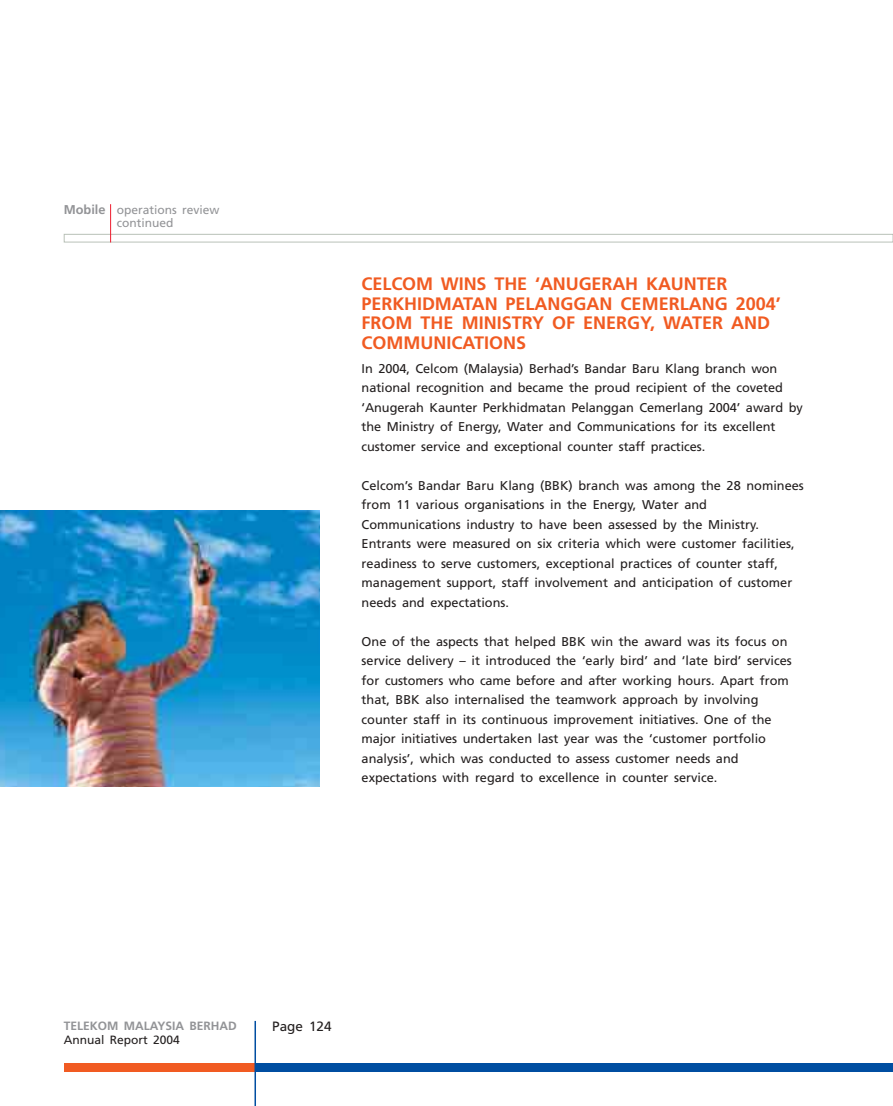
<style>
.page{position:relative;width:893px;height:1106px;background:#fff}
.page>*{position:absolute;margin:0;border:0;box-sizing:border-box;transform-origin:0 0}
.t1{font:700 18px/19.5px "Frutiger";color:#f15b22}
.t2{font:13.5px "Frutiger";color:#231f1f}
.t3{font:12.75px/19.5px "Frutiger";color:#231f1f}
.t4{font:12px/13.5px "Frutiger";color:#939497;text-align:center}
.t5{font:700 12px "Frutiger";color:#939497}
.t6{font:12px "Frutiger";color:#231f1f}
.s1{font-weight:700;font-size:12.75px}
</style>
<div class="page">
<div style="left:64px;top:1063px;width:191px;height:8px;background:#f15b22"></div>
<div style="left:255px;top:1063px;width:637px;height:8px;background:#004ea1"></div>
<hr style="left:254px;top:1020px;width:2px;height:86px;background:#004ea1">
<div style="left:64px;top:234px;width:828px;height:8px;border:1px solid #b9c1b8"></div>
<img style="left:0;top:510px;width:319px;height:277px">
<hr style="left:110px;top:204px;width:1px;height:38px;background:#ee1b2e">
<p class="t4" style="left:64px;top:204px;width:157px"><span class="s1">Mobile</span> operations review continued</p>
<h1 class="t1" style="left:361px;top:275px;width:420px">CELCOM WINS THE ‘ANUGERAH KAUNTER<br>PERKHIDMATAN PELANGGAN CEMERLANG 2004’<br>FROM THE MINISTRY OF ENERGY, WATER AND<br>COMMUNICATIONS</h1>
<p class="t3" style="left:361px;top:359px;width:443px">In 2004, Celcom (Malaysia) Berhad’s Bandar Baru Klang branch won national recognition and became the proud recipient of the coveted ‘Anugerah Kaunter Perkhidmatan Pelanggan Cemerlang 2004’ award by the Ministry of Energy, Water and Communications for its excellent customer service and exceptional counter staff practices.</p>
<p class="t3" style="left:361px;top:476px;width:444px">Celcom’s Bandar Baru Klang (BBK) branch was among the 28 nominees from 11 various organisations in the Energy, Water and Communications industry to have been assessed by the Ministry.<br>Entrants were measured on six criteria which were customer facilities, readiness to serve customers, exceptional practices of counter staff, management support, staff involvement and anticipation of customer needs and expectations.</p>
<p class="t3" style="left:361px;top:632px;width:431px">One of the aspects that helped BBK win the award was its focus on service delivery – it introduced the ‘early bird’ and ‘late bird’ services for customers who came before and after working hours. Apart from that, BBK also internalised the teamwork approach by involving counter staff in its continuous improvement initiatives. One of the major initiatives undertaken last year was the ‘customer portfolio analysis’, which was conducted to assess customer needs and expectations with regard to excellence in counter service.</p>
<p class="t5" style="left:64px;top:1020px;width:174px">TELEKOM MALAYSIA BERHAD</p>
<p class="t6" style="left:64px;top:1035px;width:118px">Annual Report 2004</p>
<p class="t2" style="left:272px;top:1020px;width:61px">Page 124</p>
</div>
